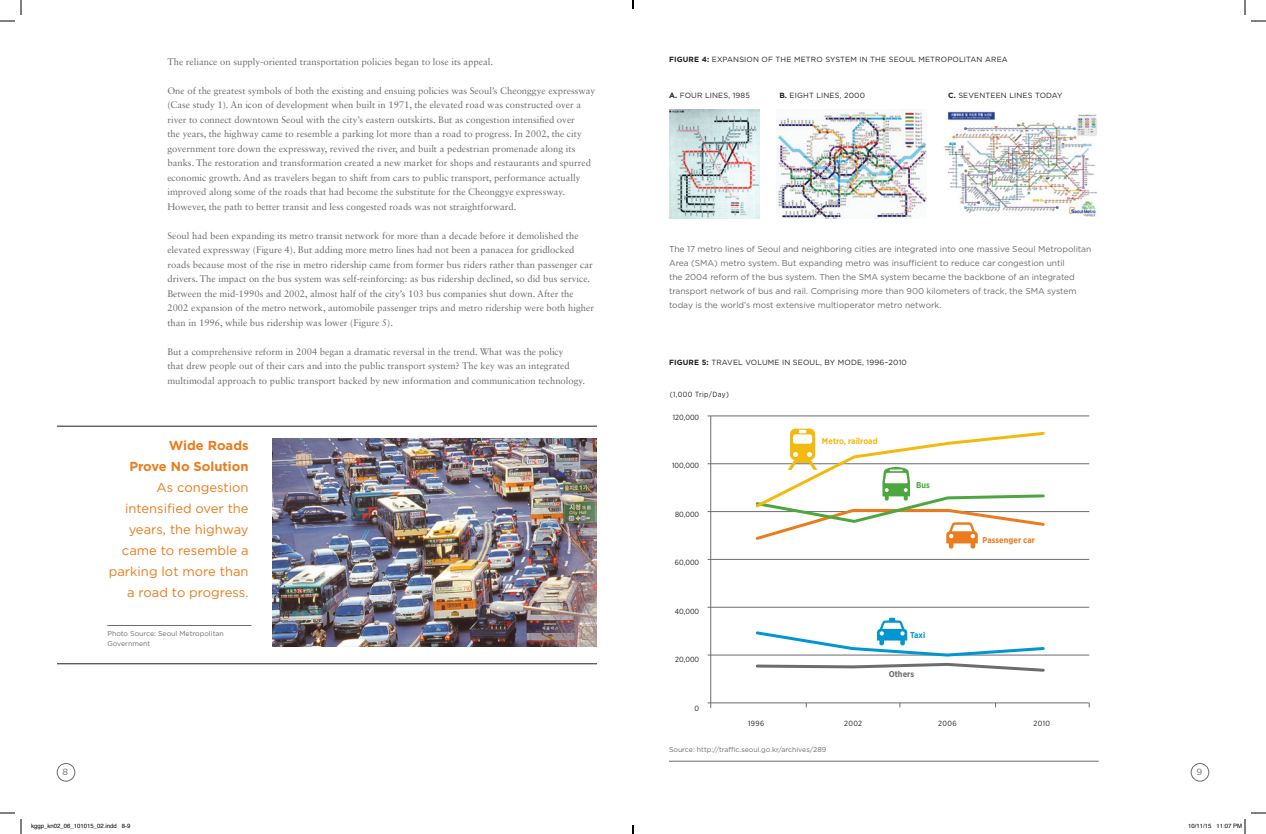
<style>
.page{position:relative;width:1266px;height:834px;background:#fff}
.page>*{position:absolute;margin:0;border:0;box-sizing:border-box;transform-origin:0 0}
.t1{font:13px/21px "Gotham";color:#ea7c1d;text-align:right}
.t2{font:700 13px/21px "Gotham";color:#ea7c1d;text-align:right}
.t3{font:9.5px/14.5px "Sabon LT Std";color:#6c6d70}
.t4{font:9px "Gotham";color:#6c6d70}
.t5{font:8.5px/14px "Gotham";letter-spacing:-.005em;color:#6c6d70}
.t6{font:700 8.5px "Gotham Narrow";letter-spacing:.005em;color:#f2b90f}
.t7{font:700 8.5px "Gotham Narrow";letter-spacing:.005em;color:#ea7c1d}
.t8{font:700 8.5px "Gotham Narrow";letter-spacing:.005em;color:#6c6d70}
.t9{font:700 8.5px "Gotham Narrow";color:#0096d1}
.t10{font:700 8.5px "Gotham Narrow";color:#4da73f}
.t11{font:7.5px "Gotham";letter-spacing:.02em;color:#231f20}
.t12{font:7.5px "Gotham Narrow";letter-spacing:.005em;color:#231f20}
.t13{font:7.5px "Gotham Narrow";letter-spacing:.05em;color:#231f20}
.t14{font:7px/10px "Gotham";color:#6c6d70}
.t15{font:6px "Helvetica";color:#000}
.s1{font-weight:700}
</style>
<div class="page">
<div style="left:1191px;top:763px;width:18px;height:18px;border:1px solid #6c6d70;border-radius:50%"></div>
<div style="left:57px;top:763px;width:18px;height:18px;border:1px solid #6c6d70;border-radius:50%"></div>
<img style="left:272px;top:438px;width:325px;height:208px">
<hr style="left:107px;top:625px;width:144px;height:1px;background:#6c6d70">
<hr style="left:57px;top:426px;width:540px;height:1px;background:#231f20">
<hr style="left:57px;top:664px;width:540px;height:1px;background:#231f20">
<img style="left:669px;top:109px;width:90px;height:110px">
<img style="left:776px;top:110px;width:151px;height:108px">
<img style="left:944px;top:111px;width:153px;height:106px">
<hr style="left:669px;top:761px;width:430px;height:1px;background:#6c6d70">
<hr style="left:708px;top:703px;width:381px;height:1px;background:#6c6d70">
<hr style="left:708px;top:655px;width:381px;height:1px;background:#6c6d70">
<hr style="left:708px;top:607px;width:381px;height:1px;background:#6c6d70">
<hr style="left:708px;top:559px;width:381px;height:1px;background:#6c6d70">
<hr style="left:708px;top:511px;width:381px;height:1px;background:#6c6d70">
<hr style="left:708px;top:464px;width:381px;height:1px;background:#6c6d70">
<hr style="left:708px;top:416px;width:381px;height:1px;background:#6c6d70">
<hr style="left:711px;top:416px;width:1px;height:292px;background:#6c6d70">
<svg style="left:754px;top:618px;width:292px;height:54px"></svg>
<svg style="left:753px;top:429px;width:294px;height:120px"></svg>
<svg style="left:0;top:0;width:22px;height:22px"></svg>
<svg style="left:0;top:812px;width:22px;height:22px"></svg>
<svg style="left:1244px;top:0;width:22px;height:22px"></svg>
<svg style="left:1244px;top:812px;width:22px;height:22px"></svg>
<svg style="left:632px;top:0;width:2px;height:9px"></svg>
<svg style="left:632px;top:825px;width:2px;height:9px"></svg>
<p class="t3" style="left:167px;top:54px;width:327px">The reliance on supply-oriented transportation policies began to lose its appeal.</p>
<p class="t3" style="left:167px;top:83px;width:429px">One of the greatest symbols of both the existing and ensuing policies was Seoul’s Cheonggye expressway (Case study 1). An icon of development when built in 1971, the elevated road was constructed over a river to connect downtown Seoul with the city’s eastern outskirts. But as congestion intensified over<br>the years, the highway came to resemble a parking lot more than a road to progress. In 2002, the city government tore down the expressway, revived the river, and built a pedestrian promenade along its banks. The restoration and transformation created a new market for shops and restaurants and spurred economic growth. And as travelers began to shift from cars to public transport, performance actually improved along some of the roads that had become the substitute for the Cheonggye expressway.<br>However, the path to better transit and less congested roads was not straightforward.</p>
<p class="t3" style="left:167px;top:228px;width:428px">Seoul had been expanding its metro transit network for more than a decade before it demolished the elevated expressway (Figure 4). But adding more metro lines had not been a panacea for gridlocked roads because most of the rise in metro ridership came from former bus riders rather than passenger car drivers. The impact on the bus system was self-reinforcing: as bus ridership declined, so did bus service.<br>Between the mid-1990s and 2002, almost half of the city’s 103 bus companies shut down. After the 2002 expansion of the metro network, automobile passenger trips and metro ridership were both higher than in 1996, while bus ridership was lower (Figure 5).</p>
<p class="t3" style="left:167px;top:344px;width:419px">But a comprehensive reform in 2004 began a dramatic reversal in the trend. What was the policy<br>that drew people out of their cars and into the public transport system? The key was an integrated multimodal approach to public transport backed by new information and communication technology.</p>
<h1 class="t2" style="left:129px;top:435px;width:121px">Wide Roads<br>Prove No Solution</h1>
<h1 class="t1" style="left:109px;top:477px;width:141px">As congestion intensified over the years, the highway came to resemble a parking lot more than a road to progress.</h1>
<p class="t14" style="left:107px;top:629px;width:118px">Photo Source: Seoul Metropolitan<br>Government</p>
<p class="t11" style="left:669px;top:55px;width:340px"><span class="s1">FIGURE 4:</span> EXPANSION OF THE METRO SYSTEM IN THE SEOUL METROPOLITAN AREA</p>
<p class="t11" style="left:669px;top:91px;width:83px"><span class="s1">A.</span> FOUR LINES, 1985</p>
<p class="t11" style="left:779px;top:91px;width:87px"><span class="s1">B.</span> EIGHT LINES, 2000</p>
<p class="t11" style="left:948px;top:91px;width:116px"><span class="s1">C.</span> SEVENTEEN LINES TODAY</p>
<p class="t5" style="left:669px;top:242px;width:424px">The 17 metro lines of Seoul and neighboring cities are integrated into one massive Seoul Metropolitan Area (SMA) metro system. But expanding metro was insufficient to reduce car congestion until<br>the 2004 reform of the bus system. Then the SMA system became the backbone of an integrated transport network of bus and rail. Comprising more than 900 kilometers of track, the SMA system today is the world’s most extensive multioperator metro network.</p>
<p class="t11" style="left:669px;top:358px;width:239px"><span class="s1">FIGURE 5:</span> TRAVEL VOLUME IN SEOUL, BY MODE, 1996–2010</p>
<p class="t13" style="left:670px;top:390px;width:60px">(1,000 Trip/Day)</p>
<p class="t12" style="left:673px;top:413px;width:28px">120,000</p>
<p class="t12" style="left:672px;top:461px;width:29px">100,000</p>
<p class="t12" style="left:675px;top:510px;width:26px">80,000</p>
<p class="t12" style="left:675px;top:558px;width:26px">60,000</p>
<p class="t6" style="left:822px;top:435px;width:57px">Metro, railroad</p>
<p class="t10" style="left:916px;top:480px;width:15px">Bus</p>
<p class="t7" style="left:982px;top:534px;width:54px">Passenger car</p>
<p class="t12" style="left:675px;top:607px;width:26px">40,000</p>
<p class="t12" style="left:675px;top:655px;width:25px">20,000</p>
<p class="t12" style="left:695px;top:704px;width:6px">0</p>
<p class="t12" style="left:748px;top:719px;width:18px">1996</p>
<p class="t12" style="left:844px;top:719px;width:20px">2002</p>
<p class="t14" style="left:669px;top:744px;width:159px">Source: http://traffic.seoul.go.kr/archives/289</p>
<p class="t9" style="left:910px;top:630px;width:17px">Taxi</p>
<p class="t8" style="left:889px;top:669px;width:27px">Others</p>
<p class="t12" style="left:938px;top:719px;width:20px">2006</p>
<p class="t12" style="left:1034px;top:719px;width:18px">2010</p>
<p class="t4" style="left:63px;top:767px;width:7px">8</p>
<p class="t4" style="left:1196px;top:767px;width:7px">9</p>
<p class="t15" style="left:31px;top:821px;width:101px">kggp_kn02_06_101015_02.indd 8-9</p>
<p class="t15" style="left:1188px;top:821px;width:56px">10/11/15 11:07 PM</p>
</div>
